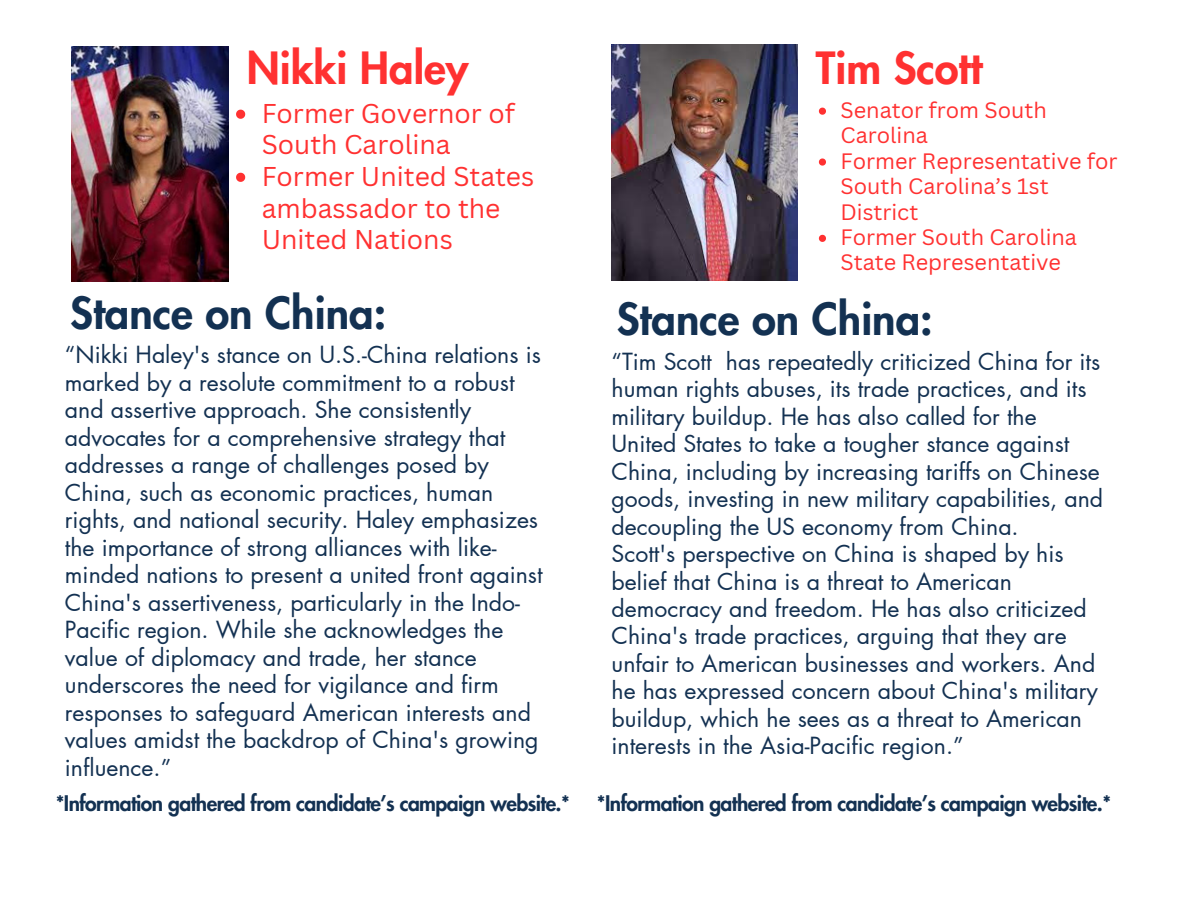
<style>
.page{position:relative;width:1188px;height:918px;background:#fff}
.page>*{position:absolute;margin:0;border:0;box-sizing:border-box;transform-origin:0 0}
.t1{font:800 43.35px "Futura LT Pro";color:#133152}
.t2{font:800 43.35px "Futura LT Pro";color:#ff3131}
.t3{font:26.4px/31.5px "Canva Sans";color:#ff3131}
.t4{font:23.1px/27.5px "Futura LT Pro";color:#133152}
.t5{font:21.75px/25.5px "Canva Sans";color:#ff3131}
.t6{font:800 21px "Futura LT Pro";letter-spacing:-.025em;color:#133152}
</style>
<div class="page">
<img style="left:72px;top:46px;width:156px;height:235px">
<img style="left:612px;top:45px;width:185px;height:236px">
<svg style="left:819px;top:108px;width:7px;height:7px"></svg>
<svg style="left:819px;top:158px;width:7px;height:8px"></svg>
<svg style="left:819px;top:235px;width:7px;height:7px"></svg>
<svg style="left:236px;top:110px;width:9px;height:9px"></svg>
<svg style="left:236px;top:173px;width:9px;height:9px"></svg>
<p class="t2" style="left:247px;top:49px;width:223px">Nikki Haley</p>
<p class="t3" style="left:262px;top:97px;width:255px">Former Governor of<br>South Carolina</p>
<p class="t3" style="left:262px;top:160px;width:274px">Former United States ambassador to the<br>United Nations</p>
<h2 class="t2" style="left:816px;top:49px;width:168px">Tim Scott</h2>
<h2 class="t5" style="left:841px;top:97px;width:208px">Senator from South<br>Carolina</h2>
<h1 class="t5" style="left:841px;top:147px;width:279px">Former Representative for<br>South Carolina’s 1st<br>District</h1>
<p class="t5" style="left:841px;top:224px;width:238px">Former South Carolina<br>State Representative</p>
<h3 class="t1" style="left:617px;top:300px;width:318px">Stance on China:</h3>
<p class="t4" style="left:612px;top:348px;width:493px">“Tim Scott has repeatedly criticized China for its human rights abuses, its trade practices, and its military buildup. He has also called for the United States to take a tougher stance against China, including by increasing tariffs on Chinese goods, investing in new military capabilities, and decoupling the US economy from China.</p>
<h1 class="t4" style="left:612px;top:541px;width:488px">Scott's perspective on China is shaped by his belief that China is a threat to American democracy and freedom. He has also criticized China's trade practices, arguing that they are unfair to American businesses and workers. And he has expressed concern about China's military buildup, which he sees as a threat to American interests in the Asia-Pacific region.”</h1>
<h1 class="t1" style="left:70px;top:293px;width:318px">Stance on China:</h1>
<p class="t4" style="left:65px;top:342px;width:479px">“Nikki Haley's stance on U.S.-China relations is marked by a resolute commitment to a robust and assertive approach. She consistently advocates for a comprehensive strategy that addresses a range of challenges posed by China, such as economic practices, human rights, and national security. Haley emphasizes the importance of strong alliances with like&shy;minded nations to present a united front against China's assertiveness, particularly in the Indo-Pacific region. While she acknowledges the value of diplomacy and trade, her stance underscores the need for vigilance and firm responses to safeguard American interests and values amidst the backdrop of China's growing influence.”</p>
<p class="t6" style="left:56px;top:794px;width:516px">*Information gathered from candidate’s campaign website.*</p>
<h3 class="t6" style="left:597px;top:794px;width:516px">*Information gathered from candidate’s campaign website.*</h3>
</div>
